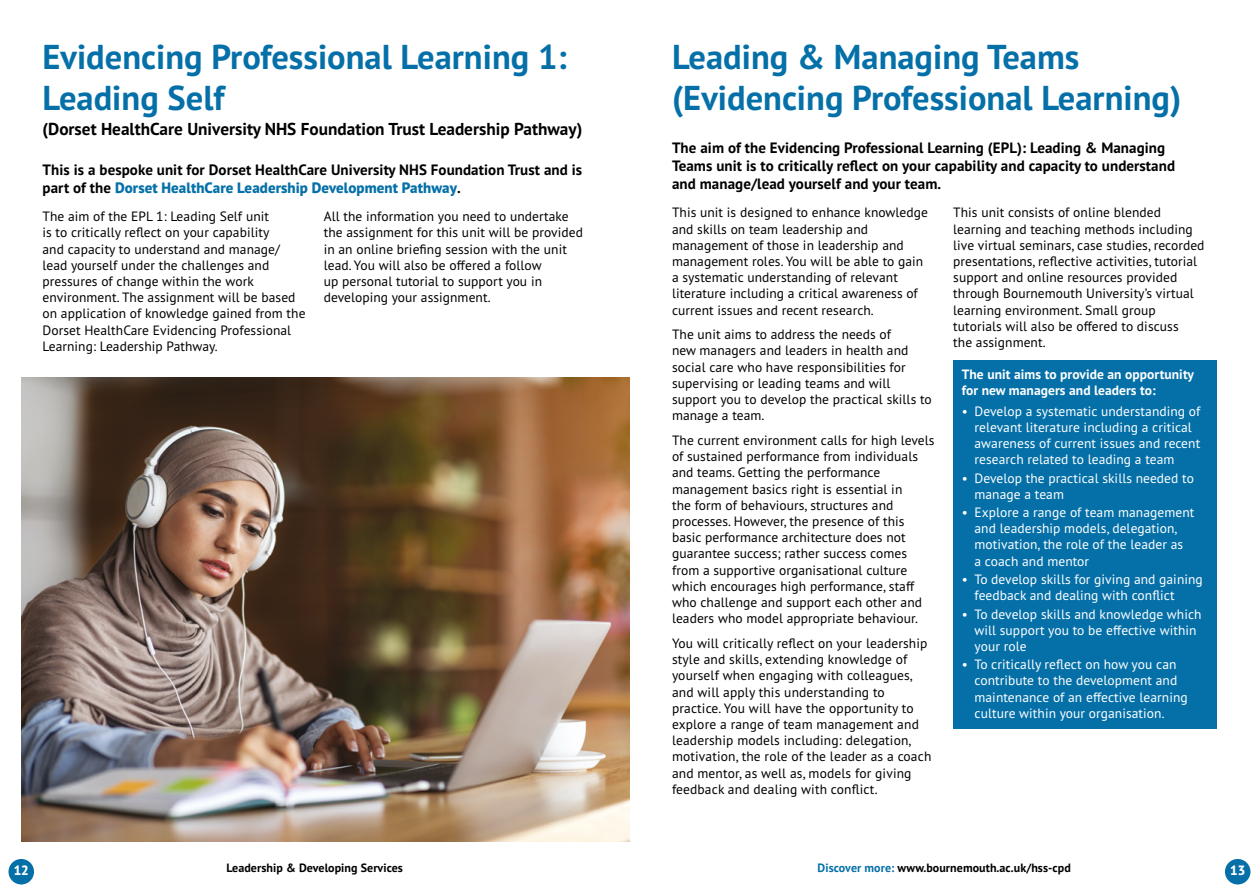
<style>
.page{position:relative;width:1259px;height:893px;background:#fff}
.page>*{position:absolute;margin:0;border:0;box-sizing:border-box;transform-origin:0 0}
.t1{font:700 34.5px/41.4px "PT Sans Pro";color:#0570a8}
.SubTitle{font:700 17.25px "PT Sans Pro";color:#000}
.Standfirst{font:700 15px/18px "PT Sans Pro";letter-spacing:.005em;color:#000}
.Body{font:13.5px/16.2px "PT Sans Pro";letter-spacing:.005em;color:#000}
.Bullets_WHITE{font:13.5px/16.2px "PT Sans Pro";letter-spacing:.005em;color:#fff}
.Body-2{font:700 13.5px/16.2px "PT Sans Pro";letter-spacing:.005em;color:#fff}
.t2{font:800 13.5px "PT Sans Pro";color:#fff}
.t3{font:700 12px "PT Sans Pro";letter-spacing:.005em;color:#000}
.s1{font-weight:800;color:#0570a8}
.s2{color:#0570a8}
</style>
<div class="page">
<div style="left:9px;top:859px;width:25px;height:25px;background:#0570a8;border-radius:50%"></div>
<div style="left:1225px;top:859px;width:25px;height:25px;background:#0570a8;border-radius:50%"></div>
<div style="left:953px;top:360px;width:263px;height:369px;background:#0570a8"></div>
<img style="left:21px;top:377px;width:608px;height:465px">
<h1 class="t1" style="left:43px;top:36px;width:526px">Evidencing Professional Learning 1:<br>Leading Self</h1>
<h1 class="SubTitle" style="left:43px;top:118px;width:541px">(Dorset HealthCare University NHS Foundation Trust Leadership Pathway)</h1>
<p class="Standfirst" style="left:43px;top:160px;width:541px">This is a bespoke unit for Dorset HealthCare University NHS Foundation Trust and is part of the <span class="s1">Dorset HealthCare Leadership Development Pathway</span>.</p>
<p class="Body" style="left:43px;top:208px;width:264px">The aim of the EPL 1: Leading Self unit<br>is to critically reflect on your capability<br>and capacity to understand and manage/ lead yourself under the challenges and pressures of change within the work environment. The assignment will be based on application of knowledge gained from the Dorset HealthCare Evidencing Professional Learning: Leadership Pathway.</p>
<p class="Body" style="left:324px;top:208px;width:261px">All the information you need to undertake the assignment for this unit will be provided in an online briefing session with the unit lead. You will also be offered a follow<br>up personal tutorial to support you in developing your assignment.</p>
<h1 class="t1" style="left:672px;top:36px;width:511px">Leading &amp; Managing Teams (Evidencing Professional Learning)</h1>
<p class="Standfirst" style="left:672px;top:139px;width:504px">The aim of the Evidencing Professional Learning (EPL): Leading &amp; Managing<br>Teams unit is to critically reflect on your capability and capacity to understand and manage/lead yourself and your team.</p>
<p class="Body" style="left:672px;top:204px;width:257px">This unit is designed to enhance knowledge and skills on team leadership and management of those in leadership and management roles. You will be able to gain a systematic understanding of relevant literature including a critical awareness of current issues and recent research.</p>
<p class="Body" style="left:672px;top:326px;width:261px">The unit aims to address the needs of<br>new managers and leaders in health and social care who have responsibilities for supervising or leading teams and will support you to develop the practical skills to manage a team.</p>
<p class="Body" style="left:672px;top:432px;width:264px">The current environment calls for high levels of sustained performance from individuals and teams. Getting the performance management basics right is essential in<br>the form of behaviours, structures and processes. However, the presence of this basic performance architecture does not guarantee success; rather success comes from a supportive organisational culture which encourages high performance, staff who challenge and support each other and leaders who model appropriate behaviour.</p>
<p class="Body" style="left:672px;top:635px;width:261px">You will critically reflect on your leadership style and skills, extending knowledge of yourself when engaging with colleagues, and will apply this understanding to practice. You will have the opportunity to explore a range of team management and leadership models including: delegation, motivation, the role of the leader as a coach and mentor, as well as, models for giving feedback and dealing with conflict.</p>
<p class="Body" style="left:953px;top:204px;width:253px">This unit consists of online blended learning and teaching methods including live virtual seminars, case studies, recorded presentations, reflective activities, tutorial support and online resources provided through Bournemouth University’s virtual learning environment. Small group tutorials will also be offered to discuss<br>the assignment.</p>
<p class="Body-2" style="left:961px;top:366px;width:234px">The unit aims to provide an opportunity for new managers and leaders to:</p>
<p class="Bullets_WHITE" style="left:974px;top:402px;width:227px;text-indent:-13px">• Develop a systematic understanding of relevant literature including a critical awareness of current issues and recent research related to leading a team</p>
<p class="Bullets_WHITE" style="left:974px;top:469px;width:221px;text-indent:-13px">• Develop the practical skills needed to manage a team</p>
<p class="Bullets_WHITE" style="left:974px;top:504px;width:221px;text-indent:-13px">• Explore a range of team management and leadership models, delegation, motivation, the role of the leader as<br>a coach and mentor</p>
<p class="Bullets_WHITE" style="left:974px;top:571px;width:230px;text-indent:-13px">• To develop skills for giving and gaining feedback and dealing with conflict</p>
<p class="Bullets_WHITE" style="left:974px;top:605px;width:229px;text-indent:-13px">• To develop skills and knowledge which will support you to be effective within your role</p>
<p class="Bullets_WHITE" style="left:974px;top:656px;width:215px;text-indent:-13px">• To critically reflect on how you can contribute to the development and maintenance of an effective learning culture within your organisation.</p>
<p class="t2" style="left:13px;top:862px;width:17px">12</p>
<p class="t3" style="left:226px;top:860px;width:178px">Leadership &amp; Developing Services</p>
<p class="t3" style="left:817px;top:860px;width:255px"><span class="s2">Discover more:</span> www.bournemouth.ac.uk/hss-cpd</p>
<p class="t2" style="left:1229px;top:862px;width:17px">13</p>
</div>
